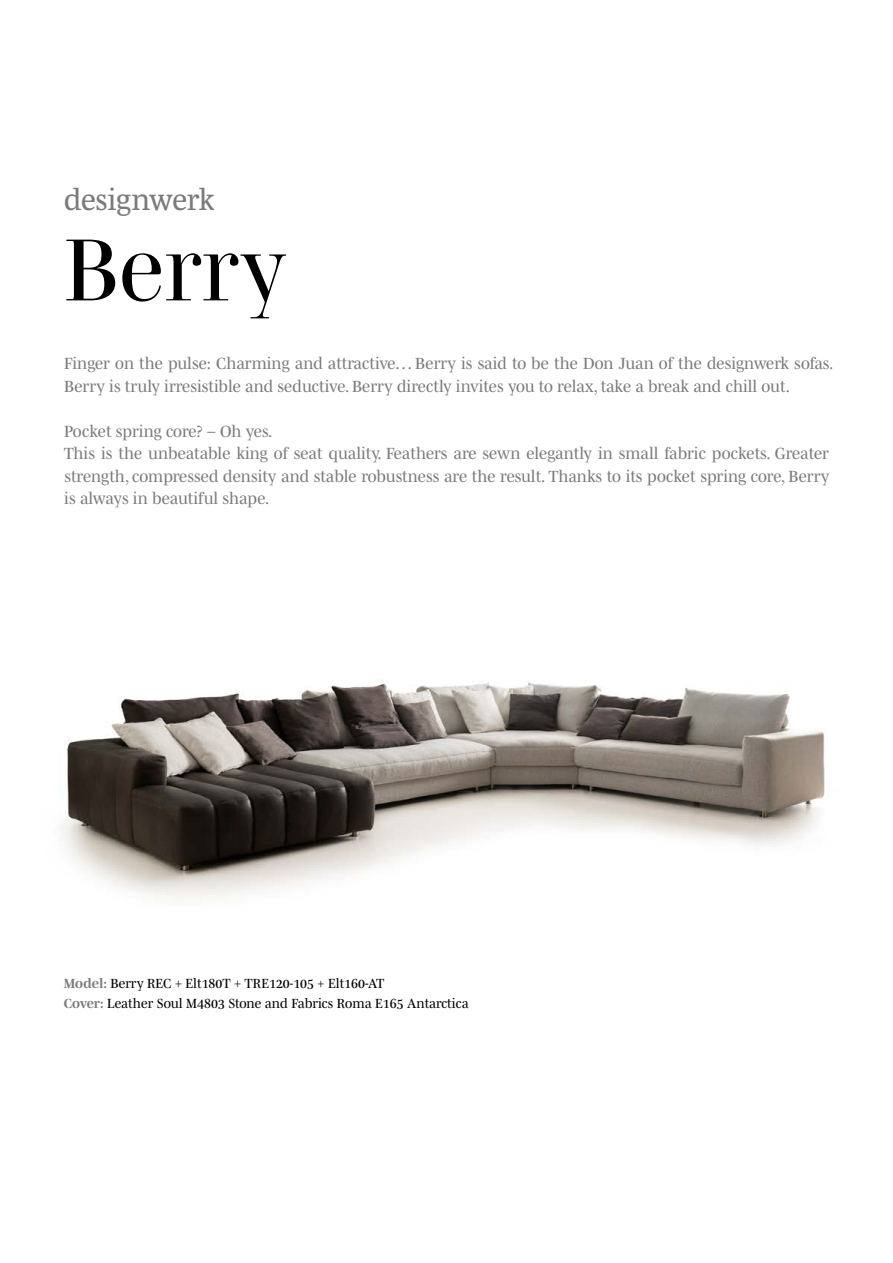
<style>
.page{position:relative;width:893px;height:1263px;background:#fff}
.page>*{position:absolute;margin:0;border:0;box-sizing:border-box;transform-origin:0 0}
.t1{font:90px "Mencken Std Head";letter-spacing:.005em;color:#000}
.t2{font:30px "Mencken Std Text";letter-spacing:-.005em;color:#7c7b7b}
.t3{font:16.5px/22.5px "Mencken Std";color:#7c7b7b}
.t4{font:13.5px/19.5px "Mencken Std";color:#000}
.s1{font-weight:700;color:#7c7b7b}
</style>
<div class="page">
<img style="left:60px;top:682px;width:765px;height:219px">
<h2 class="t2" style="left:64px;top:183px;width:152px">designwerk</h2>
<h1 class="t1" style="left:64px;top:218px;width:224px">Berry</h1>
<p class="t3" style="left:64px;top:352px;width:771px">Finger on the pulse: Charming and attractive… Berry is said to be the Don Juan of the designwerk sofas.<br>Berry is truly irresistible and seductive. Berry directly invites you to relax, take a break and chill out.</p>
<p class="t3" style="left:64px;top:420px;width:767px">Pocket spring core? – Oh yes.<br>This is the unbeatable king of seat quality. Feathers are sewn elegantly in small fabric pockets. Greater strength, compressed density and stable robustness are the result. Thanks to its pocket spring core, Berry is always in beautiful shape.</p>
<p class="t4" style="left:64px;top:973px;width:406px"><span class="s1">Model:</span> Berry REC + Elt180T + TRE120-105 + Elt160-AT<br><span class="s1">Cover:</span> Leather Soul M4803 Stone and Fabrics Roma E165 Antarctica</p>
</div>
